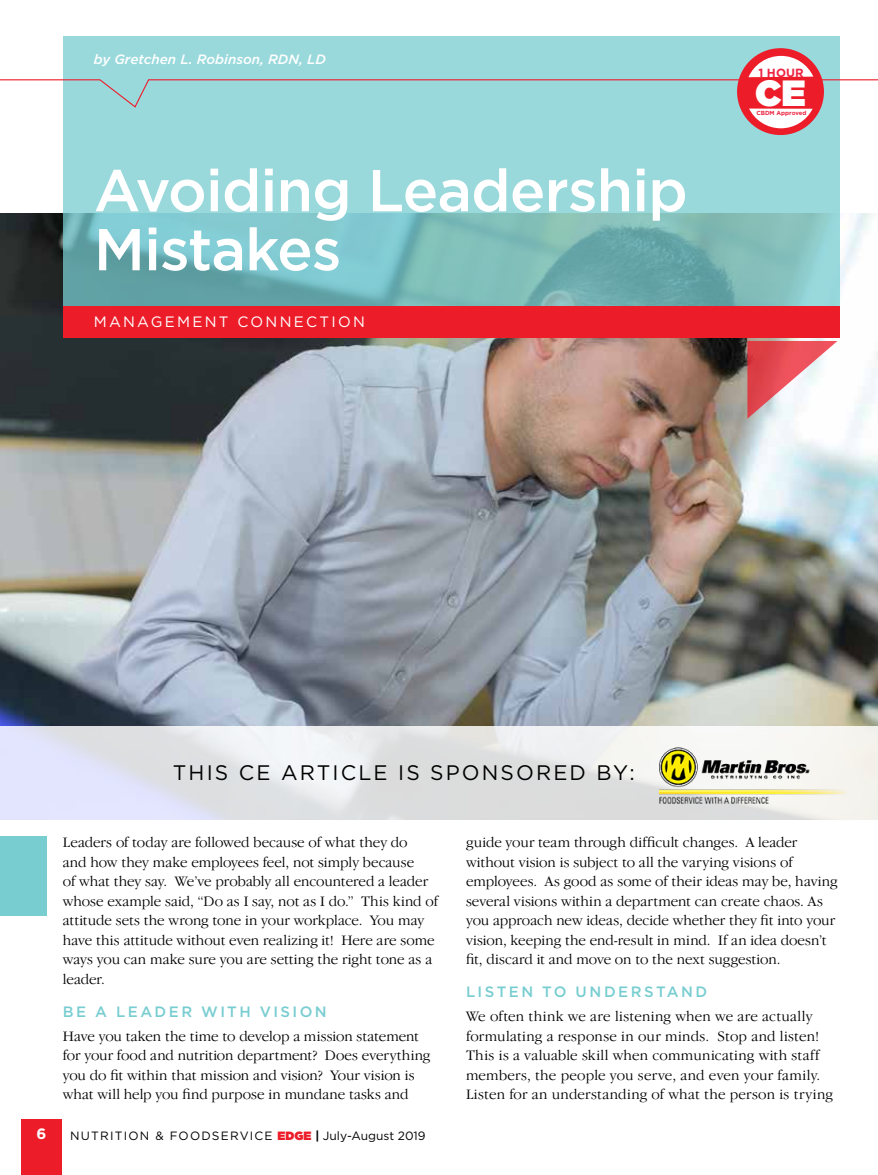
<style>
.page{position:relative;width:878px;height:1175px;background:#fff}
.page>*{position:absolute;margin:0;border:0;box-sizing:border-box;transform-origin:0 0}
.t1{font:500 58.95px/58.9px "Gotham";letter-spacing:-.015em;color:#fff}
.t2{font:900 36.45px "Gotham";color:#fff}
.t3{font:21px "Gotham";letter-spacing:.1em;color:#000}
.t4{font:300 15px/19.5px "Garamond IT Cby BT";letter-spacing:.005em;color:#000}
.t5{font:500 15px "Gotham";letter-spacing:.16em;color:#78cdd1}
.t6{font:15px "Gotham";letter-spacing:.15em;color:#fff}
.t7{font:700 15px "Gotham";color:#fff}
.t8{font:italic 500 13.5px "Gotham";color:#fff}
.t9{font:12px "Gotham";letter-spacing:.1em;color:#000}
.t10{font:700 11.85px "Gotham";color:#ee2542}
.t11{font:700 5.85px "Gotham";color:#ee2542}
.s1{font-weight:900;color:#ed1c29}
.s2{font-weight:700;font-style:italic}
</style>
<div class="page">
<div style="left:22px;top:1118px;width:40px;height:56px;background:#ed1c29"></div>
<img style="left:0;top:214px;width:878px;height:605px">
<svg style="left:0;top:726px;width:877px;height:93px"></svg>
<svg style="left:63px;top:36px;width:776px;height:271px;background:#89c8cb"></svg>
<svg style="left:747px;top:341px;width:90px;height:77px"></svg>
<div style="left:63px;top:307px;width:776px;height:31px;background:#ed1c29"></div>
<div style="left:0;top:836px;width:47px;height:79px;background:#78cdd1"></div>
<div style="left:737px;top:48px;width:86px;height:87px;background:#ed1c29;border-radius:50%"></div>
<svg style="left:0;top:56px;width:878px;height:72px"></svg>
<img style="left:659px;top:745px;width:189px;height:63px">
<p class="t8" style="left:94px;top:52px;width:233px">by Gretchen L. Robinson, RDN, LD</p>
<h1 class="t1" style="left:94px;top:159px;width:595px">Avoiding Leadership<br>Mistakes</h1>
<p class="t6" style="left:94px;top:313px;width:272px">MANAGEMENT CONNECTION</p>
<p class="t10" style="left:758px;top:66px;width:47px">1 HOUR</p>
<h2 class="t2" style="left:755px;top:72px;width:52px">CE</h2>
<p class="t11" style="left:756px;top:109px;width:52px">CBDM Approved</p>
<h3 class="t3" style="left:173px;top:761px;width:463px">THIS CE ARTICLE IS SPONSORED BY:</h3>
<p class="t4" style="left:63px;top:832px;width:376px">Leaders of today are followed because of what they do<br>and how they make employees feel, not simply because<br>of what they say. We’ve probably all encountered a leader whose example said, “Do as I say, not as I do.” This kind of attitude sets the wrong tone in your workplace. You may have this attitude without even realizing it! Here are some ways you can make sure you are setting the right tone as a leader.</p>
<p class="t5" style="left:63px;top:1003px;width:265px">BE A LEADER WITH VISION</p>
<p class="t4" style="left:63px;top:1026px;width:369px">Have you taken the time to develop a mission statement for your food and nutrition department? Does everything you do fit within that mission and vision? Your vision is what will help you find purpose in mundane tasks and</p>
<p class="t7" style="left:36px;top:1124px;width:11px">6</p>
<p class="t9" style="left:70px;top:1129px;width:357px">NUTRITION &amp; FOODSERVICE <span class="s1">EDGE</span> <span class="s2">|</span> July-August 2019</p>
<p class="t4" style="left:466px;top:832px;width:373px">guide your team through difficult changes. A leader without vision is subject to all the varying visions of employees. As good as some of their ideas may be, having several visions within a department can create chaos. As you approach new ideas, decide whether they fit into your vision, keeping the end-result in mind. If an idea doesn’t fit, discard it and move on to the next suggestion.</p>
<p class="t5" style="left:466px;top:983px;width:243px">LISTEN TO UNDERSTAND</p>
<p class="t4" style="left:466px;top:1006px;width:368px">We often think we are listening when we are actually formulating a response in our minds. Stop and listen!<br>This is a valuable skill when communicating with staff members, the people you serve, and even your family.<br>Listen for an understanding of what the person is trying</p>
</div>
